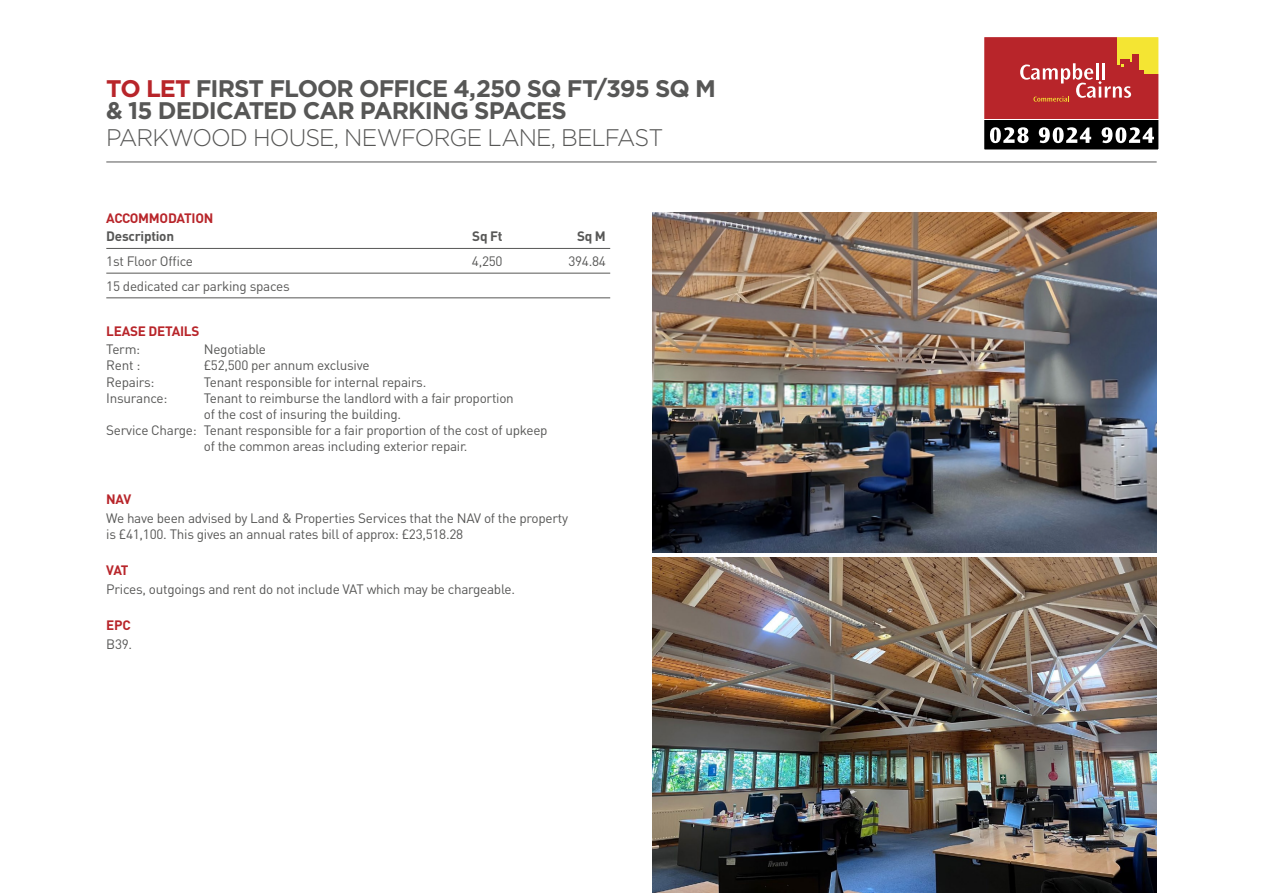
<style>
.page{position:relative;width:1263px;height:893px;background:#fff}
.page>*{position:absolute;margin:0;border:0;box-sizing:border-box;transform-origin:0 0}
.t1{font:700 24px/22.5px "Gotham HTF";letter-spacing:-.04em;color:#575756}
.t2{font:300 24px "Gotham HTF";letter-spacing:-.04em;color:#575756;scale:.96 1}
.t3{font:13.5px/16.2px "DIN Pro";letter-spacing:-.02em;color:#575756}
.t4{font:700 13.5px "DIN Pro";letter-spacing:-.02em;color:#b8252a}
.t5{font:700 13.5px "DIN Pro";letter-spacing:-.02em;color:#575756}
.s1{color:#b8252a}
</style>
<div class="page">
<div style="left:984px;top:37px;width:175px;height:82px;background:#b8252a"></div>
<div style="left:1117px;top:37px;width:42px;height:28px;background:#f4e533"></div>
<div style="left:1139px;top:59px;width:20px;height:15px;background:#f4e533"></div>
<div style="left:1132px;top:55px;width:7px;height:20px;background:#b8252a"></div>
<div style="left:1120px;top:59px;width:9px;height:9px;background:#b8252a"></div>
<div style="left:1133px;top:70px;width:10px;height:7px;background:#b8252a"></div>
<div style="left:1127px;top:62px;width:9px;height:9px;background:#b8252a"></div>
<svg style="left:1020px;top:63px;width:111px;height:39px"></svg>
<div style="left:984px;top:120px;width:174px;height:30px;background:#000"></div>
<svg style="left:990px;top:127px;width:38px;height:16px"></svg>
<svg style="left:1039px;top:127px;width:52px;height:16px"></svg>
<svg style="left:1101px;top:127px;width:53px;height:16px"></svg>
<div style="left:983px;top:36px;width:177px;height:115px;border:1px solid #fff"></div>
<hr style="left:106px;top:162px;width:1051px;height:1px;background:#575756">
<hr style="left:106px;top:248px;width:504px;height:1px;background:#575756">
<hr style="left:106px;top:273px;width:504px;height:1px;background:#575756">
<hr style="left:106px;top:297px;width:504px;height:1px;background:#575756">
<img style="left:653px;top:557px;width:504px;height:336px">
<img style="left:653px;top:213px;width:504px;height:340px">
<h1 class="t1" style="left:106px;top:76px;width:611px"><span class="s1">TO LET</span> FIRST FLOOR OFFICE 4,250 SQ FT/395 SQ M &amp; 15 DEDICATED CAR PARKING SPACES</h1>
<h1 class="t2" style="left:106px;top:125px;width:582px">PARKWOOD HOUSE, NEWFORGE LANE, BELFAST</h1>
<p class="t4" style="left:106px;top:209px;width:109px">ACCOMMODATION</p>
<p class="t5" style="left:106px;top:227px;width:69px">Description</p>
<p class="t5" style="left:472px;top:227px;width:32px">Sq Ft</p>
<p class="t5" style="left:577px;top:227px;width:30px">Sq M</p>
<p class="t3" style="left:106px;top:252px;width:88px">1st Floor Office</p>
<p class="t3" style="left:472px;top:252px;width:32px">4,250</p>
<p class="t3" style="left:568px;top:252px;width:39px">394.84</p>
<p class="t3" style="left:106px;top:277px;width:185px">15 dedicated car parking spaces</p>
<p class="t4" style="left:106px;top:322px;width:95px">LEASE DETAILS</p>
<p class="t3" style="left:106px;top:341px;width:36px">Term:</p>
<p class="t3" style="left:204px;top:341px;width:64px">Negotiable</p>
<p class="t3" style="left:106px;top:357px;width:36px">Rent :</p>
<p class="t3" style="left:204px;top:357px;width:167px">£52,500 per annum exclusive</p>
<p class="t3" style="left:106px;top:373px;width:50px">Repairs:</p>
<p class="t3" style="left:204px;top:373px;width:224px">Tenant responsible for internal repairs.</p>
<p class="t3" style="left:106px;top:389px;width:63px">Insurance:</p>
<p class="t3" style="left:204px;top:389px;width:312px">Tenant to reimburse the landlord with a fair proportion</p>
<p class="t3" style="left:204px;top:405px;width:199px">of the cost of insuring the building.</p>
<p class="t3" style="left:106px;top:422px;width:443px">Service Charge: Tenant responsible for a fair proportion of the cost of upkeep</p>
<p class="t3" style="left:204px;top:438px;width:265px">of the common areas including exterior repair.</p>
<p class="t4" style="left:106px;top:490px;width:27px">NAV</p>
<p class="t3" style="left:106px;top:509px;width:463px">We have been advised by Land &amp; Properties Services that the NAV of the property is £41,100. This gives an annual rates bill of approx: £23,518.28</p>
<p class="t4" style="left:106px;top:561px;width:24px">VAT</p>
<p class="t3" style="left:106px;top:580px;width:410px">Prices, outgoings and rent do not include VAT which may be chargeable.</p>
<p class="t4" style="left:106px;top:616px;width:26px">EPC</p>
<p class="t3" style="left:106px;top:635px;width:27px">B39.</p>
</div>
